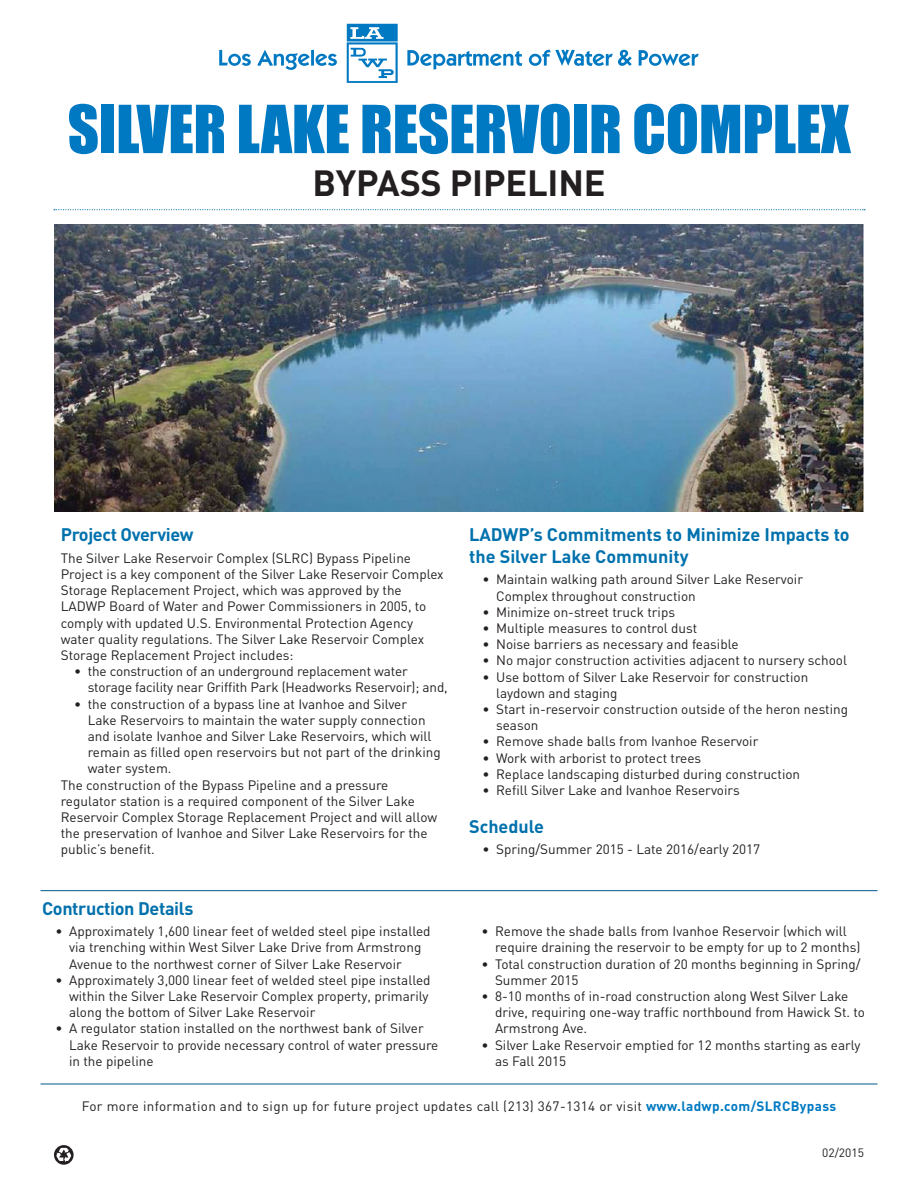
<style>
.page{position:relative;width:918px;height:1188px;background:#fff}
.page>*{position:absolute;margin:0;border:0;box-sizing:border-box;transform-origin:0 0}
.t1{font:61.2px "Impact";letter-spacing:-.005em;color:#0079c2}
.t2{font:700 36px "DIN";letter-spacing:-.005em;color:#231f20}
.t3{font:700 18px/21.6px "DIN";color:#0071ad}
.t4{font:700 18px "DIN";letter-spacing:-.02em;color:#0071ad}
.t5{font:13.5px/16.2px "DIN";color:#231f20}
.t6{font:13.5px "DIN";letter-spacing:.025em;color:#231f20}
.t7{font:12px "DIN";color:#231f20}
.s1{font-weight:700;color:#0079c2}
</style>
<div class="page">
<svg style="left:54px;top:1145px;width:20px;height:20px"></svg>
<svg style="left:54px;top:209px;width:811px;height:1px"></svg>
<svg style="left:347px;top:24px;width:51px;height:59px"></svg>
<svg style="left:219px;top:50px;width:32px;height:16px"></svg>
<svg style="left:257px;top:50px;width:80px;height:20px"></svg>
<svg style="left:407px;top:50px;width:115px;height:20px"></svg>
<svg style="left:639px;top:50px;width:60px;height:16px"></svg>
<svg style="left:529px;top:50px;width:103px;height:16px"></svg>
<img style="left:54px;top:225px;width:810px;height:287px">
<hr style="left:40px;top:890px;width:838px;height:1px;background:#01578a">
<hr style="left:40px;top:1084px;width:838px;height:1px;background:#01578a">
<h1 class="t1" style="left:68px;top:82px;width:784px">SILVER LAKE RESERVOIR COMPLEX</h1>
<h2 class="t2" style="left:312px;top:160px;width:295px">BYPASS PIPELINE</h2>
<h3 class="t4" style="left:61px;top:523px;width:134px">Project Overview</h3>
<p class="t5" style="left:61px;top:550px;width:385px">The Silver Lake Reservoir Complex (SLRC) Bypass Pipeline Project is a key component of the Silver Lake Reservoir Complex Storage Replacement Project, which was approved by the LADWP Board of Water and Power Commissioners in 2005, to comply with updated U.S. Environmental Protection Agency water quality regulations. The Silver Lake Reservoir Complex Storage Replacement Project includes:</p>
<p class="t5" style="left:88px;top:663px;width:362px;text-indent:-14px">• the construction of an underground replacement water storage facility near Griffith Park (Headworks Reservoir); and,</p>
<p class="t5" style="left:74px;top:695px;width:334px">• the construction of a bypass line at Ivanhoe and Silver</p>
<p class="t5" style="left:88px;top:712px;width:339px">Lake Reservoirs to maintain the water supply connection</p>
<p class="t5" style="left:88px;top:728px;width:345px">and isolate Ivanhoe and Silver Lake Reservoirs, which will</p>
<p class="t5" style="left:88px;top:744px;width:354px">remain as filled open reservoirs but not part of the drinking</p>
<p class="t5" style="left:88px;top:760px;width:85px">water system.</p>
<p class="t5" style="left:61px;top:776px;width:329px">The construction of the Bypass Pipeline and a pressure</p>
<p class="t5" style="left:61px;top:793px;width:356px">regulator station is a required component of the Silver Lake</p>
<p class="t5" style="left:61px;top:809px;width:378px">Reservoir Complex Storage Replacement Project and will allow</p>
<p class="t5" style="left:61px;top:825px;width:368px">the preservation of Ivanhoe and Silver Lake Reservoirs for the</p>
<p class="t5" style="left:61px;top:841px;width:96px">public’s benefit.</p>
<h3 class="t3" style="left:469px;top:523px;width:382px">LADWP’s Commitments to Minimize Impacts to the Silver Lake Community</h3>
<p class="t5" style="left:496px;top:571px;width:308px;text-indent:-14px">• Maintain walking path around Silver Lake Reservoir<br>Complex throughout construction</p>
<p class="t5" style="left:483px;top:604px;width:194px">• Minimize on-street truck trips</p>
<p class="t5" style="left:483px;top:620px;width:216px">• Multiple measures to control dust</p>
<p class="t5" style="left:483px;top:636px;width:257px">• Noise barriers as necessary and feasible</p>
<p class="t5" style="left:483px;top:652px;width:366px">• No major construction activities adjacent to nursery school</p>
<p class="t5" style="left:496px;top:668px;width:314px;text-indent:-14px">• Use bottom of Silver Lake Reservoir for construction laydown and staging</p>
<p class="t5" style="left:496px;top:701px;width:353px;text-indent:-14px">• Start in-reservoir construction outside of the heron nesting season</p>
<p class="t5" style="left:483px;top:733px;width:277px">• Remove shade balls from Ivanhoe Reservoir</p>
<p class="t5" style="left:483px;top:749px;width:220px">• Work with arborist to protect trees</p>
<p class="t5" style="left:483px;top:766px;width:319px">• Replace landscaping disturbed during construction</p>
<p class="t5" style="left:483px;top:782px;width:259px">• Refill Silver Lake and Ivanhoe Reservoirs</p>
<h3 class="t3" style="left:469px;top:815px;width:77px">Schedule</h3>
<p class="t5" style="left:483px;top:841px;width:279px">• Spring/Summer 2015 - Late 2016/early 2017</p>
<h3 class="t4" style="left:42px;top:896px;width:153px">Contruction Details</h3>
<p class="t5" style="left:69px;top:923px;width:363px;text-indent:-14px">• Approximately 1,600 linear feet of welded steel pipe installed via trenching within West Silver Lake Drive from Armstrong<br>Avenue to the northwest corner of Silver Lake Reservoir</p>
<p class="t5" style="left:69px;top:972px;width:363px;text-indent:-14px">• Approximately 3,000 linear feet of welded steel pipe installed within the Silver Lake Reservoir Complex property, primarily along the bottom of Silver Lake Reservoir</p>
<p class="t5" style="left:69px;top:1020px;width:371px;text-indent:-14px">• A regulator station installed on the northwest bank of Silver<br>Lake Reservoir to provide necessary control of water pressure in the pipeline</p>
<p class="t5" style="left:495px;top:923px;width:367px;text-indent:-14px">• Remove the shade balls from Ivanhoe Reservoir (which will require draining the reservoir to be empty for up to 2 months)</p>
<p class="t5" style="left:495px;top:955px;width:367px;text-indent:-14px">• Total construction duration of 20 months beginning in Spring/<br>Summer 2015</p>
<p class="t5" style="left:495px;top:988px;width:372px;text-indent:-14px">• 8-10 months of in-road construction along West Silver Lake drive, requiring one-way traffic northbound from Hawick St. to<br>Armstrong Ave.</p>
<p class="t5" style="left:495px;top:1036px;width:367px;text-indent:-14px">• Silver Lake Reservoir emptied for 12 months starting as early as Fall 2015</p>
<p class="t6" style="left:82px;top:1097px;width:756px">For more information and to sign up for future project updates call (213) 367-1314 or visit <span class="s1">www.ladwp.com/SLRCBypass</span></p>
<p class="t7" style="left:822px;top:1145px;width:43px">02/2015</p>
</div>
